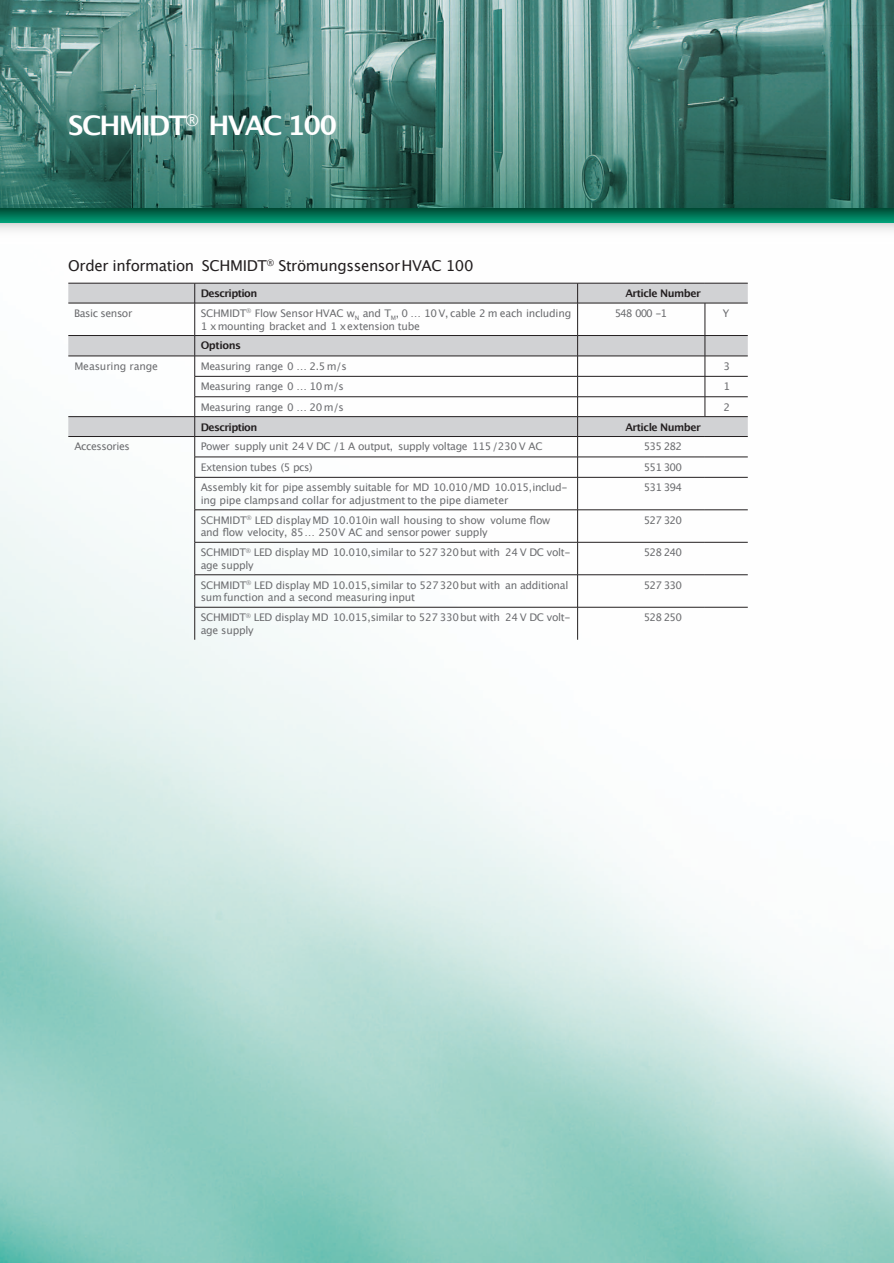
<style>
.page{position:relative;width:894px;height:1263px;background:#fff}
.page>*{position:absolute;margin:0;border:0;box-sizing:border-box;transform-origin:0 0}
.t1{font:700 27px "Lucida Grande";letter-spacing:-.065em;color:#fff}
.t2{font:15px "Lucida Grande";letter-spacing:-.025em;color:#231f20}
.t3{font:10.5px/12.6px "Lucida Grande";letter-spacing:-.025em;color:#6c6d70}
.t4{font:700 10.5px "Lucida Grande";letter-spacing:-.045em;color:#231f20}
</style>
<div class="page">
<img style="left:0;top:0;width:893px;height:25px">
<img style="left:0;top:25px;width:893px;height:183px">
<svg style="left:0;top:208px;width:893px;height:15px;background:#007556"></svg>
<img style="left:0;top:282px;width:893px;height:981px">
<svg style="left:68px;top:284px;width:679px;height:152px"></svg>
<hr style="left:194px;top:303px;width:1px;height:32px;background:#231f20">
<hr style="left:68px;top:335px;width:127px;height:1px;background:#231f20">
<hr style="left:68px;top:356px;width:127px;height:1px;background:#231f20">
<svg style="left:194px;top:336px;width:1px;height:141px"></svg>
<hr style="left:194px;top:477px;width:1px;height:33px;background:#231f20">
<hr style="left:194px;top:510px;width:1px;height:32px;background:#231f20">
<hr style="left:194px;top:542px;width:1px;height:33px;background:#231f20">
<hr style="left:194px;top:575px;width:1px;height:32px;background:#231f20">
<hr style="left:194px;top:607px;width:1px;height:33px;background:#231f20">
<hr style="left:577px;top:303px;width:1px;height:32px;background:#231f20">
<hr style="left:704px;top:303px;width:1px;height:32px;background:#231f20">
<hr style="left:195px;top:335px;width:382px;height:1px;background:#231f20">
<hr style="left:577px;top:335px;width:128px;height:1px;background:#231f20">
<hr style="left:705px;top:335px;width:42px;height:1px;background:#231f20">
<hr style="left:195px;top:356px;width:382px;height:1px;background:#231f20">
<hr style="left:577px;top:356px;width:128px;height:1px;background:#231f20">
<hr style="left:705px;top:356px;width:42px;height:1px;background:#231f20">
<hr style="left:194px;top:376px;width:383px;height:1px;background:#231f20">
<hr style="left:577px;top:376px;width:128px;height:1px;background:#231f20">
<hr style="left:705px;top:376px;width:42px;height:1px;background:#231f20">
<hr style="left:194px;top:396px;width:383px;height:1px;background:#231f20">
<hr style="left:577px;top:396px;width:128px;height:1px;background:#231f20">
<hr style="left:705px;top:396px;width:42px;height:1px;background:#231f20">
<svg style="left:704px;top:336px;width:1px;height:80px"></svg>
<hr style="left:195px;top:416px;width:382px;height:1px;background:#231f20">
<hr style="left:577px;top:416px;width:128px;height:1px;background:#231f20">
<hr style="left:705px;top:416px;width:42px;height:1px;background:#231f20">
<hr style="left:195px;top:436px;width:382px;height:1px;background:#231f20">
<hr style="left:577px;top:436px;width:128px;height:1px;background:#231f20">
<hr style="left:705px;top:436px;width:42px;height:1px;background:#231f20">
<hr style="left:194px;top:457px;width:383px;height:1px;background:#231f20">
<hr style="left:577px;top:457px;width:128px;height:1px;background:#231f20">
<svg style="left:577px;top:336px;width:1px;height:141px"></svg>
<hr style="left:705px;top:457px;width:42px;height:1px;background:#231f20">
<hr style="left:194px;top:477px;width:383px;height:1px;background:#231f20">
<hr style="left:577px;top:477px;width:128px;height:1px;background:#231f20">
<hr style="left:577px;top:477px;width:1px;height:33px;background:#231f20">
<hr style="left:705px;top:477px;width:42px;height:1px;background:#231f20">
<hr style="left:194px;top:510px;width:383px;height:1px;background:#231f20">
<hr style="left:577px;top:510px;width:128px;height:1px;background:#231f20">
<hr style="left:577px;top:510px;width:1px;height:32px;background:#231f20">
<hr style="left:705px;top:510px;width:42px;height:1px;background:#231f20">
<hr style="left:194px;top:542px;width:383px;height:1px;background:#231f20">
<hr style="left:577px;top:542px;width:128px;height:1px;background:#231f20">
<hr style="left:577px;top:542px;width:1px;height:33px;background:#231f20">
<hr style="left:705px;top:542px;width:42px;height:1px;background:#231f20">
<hr style="left:194px;top:574px;width:383px;height:1px;background:#231f20">
<hr style="left:577px;top:574px;width:128px;height:1px;background:#231f20">
<hr style="left:577px;top:575px;width:1px;height:32px;background:#231f20">
<hr style="left:705px;top:574px;width:42px;height:1px;background:#231f20">
<hr style="left:194px;top:607px;width:383px;height:1px;background:#231f20">
<hr style="left:577px;top:607px;width:128px;height:1px;background:#231f20">
<hr style="left:577px;top:607px;width:1px;height:33px;background:#231f20">
<hr style="left:705px;top:607px;width:42px;height:1px;background:#231f20">
<svg style="left:194px;top:284px;width:1px;height:19px"></svg>
<svg style="left:577px;top:284px;width:1px;height:19px"></svg>
<hr style="left:68px;top:416px;width:127px;height:1px;background:#231f20">
<hr style="left:68px;top:436px;width:127px;height:1px;background:#231f20">
<hr style="left:68px;top:283px;width:127px;height:1px;background:#231f20">
<hr style="left:195px;top:283px;width:382px;height:1px;background:#231f20">
<hr style="left:577px;top:283px;width:128px;height:1px;background:#231f20">
<hr style="left:705px;top:283px;width:42px;height:1px;background:#231f20">
<hr style="left:68px;top:303px;width:127px;height:1px;background:#231f20">
<hr style="left:195px;top:303px;width:382px;height:1px;background:#231f20">
<hr style="left:577px;top:303px;width:128px;height:1px;background:#231f20">
<hr style="left:705px;top:303px;width:42px;height:1px;background:#231f20">
<h1 class="t1" style="left:68px;top:114px;width:270px">SCHMIDT<sup>®</sup> HVAC 100</h1>
<h2 class="t2" style="left:68px;top:259px;width:407px">Order information SCHMIDT<sup>®</sup> StrömungssensorHVAC 100</h2>
<p class="t4" style="left:201px;top:289px;width:58px">Description</p>
<p class="t4" style="left:625px;top:289px;width:77px">Article Number</p>
<p class="t3" style="left:74px;top:308px;width:59px">Basic sensor</p>
<p class="t3" style="left:201px;top:308px;width:372px">SCHMIDT<sup>®</sup> Flow Sensor HVAC w<sub>N</sub> and T<sub>M</sub>, 0 … 10V, cable 2 m each including<br>1 xmounting bracket and 1 xextension tube</p>
<p class="t3" style="left:614px;top:308px;width:54px">548 000 -1</p>
<p class="t3" style="left:722px;top:308px;width:8px">Y</p>
<p class="t4" style="left:201px;top:341px;width:42px">Options</p>
<p class="t3" style="left:74px;top:360px;width:85px">Measuring range</p>
<p class="t3" style="left:201px;top:360px;width:148px">Measuring range 0 … 2.5 m/s</p>
<p class="t3" style="left:723px;top:360px;width:8px">3</p>
<p class="t3" style="left:201px;top:381px;width:145px">Measuring range 0 … 10 m/s</p>
<p class="t3" style="left:723px;top:381px;width:8px">1</p>
<p class="t3" style="left:201px;top:401px;width:145px">Measuring range 0 … 20 m/s</p>
<p class="t3" style="left:723px;top:401px;width:8px">2</p>
<p class="t4" style="left:201px;top:422px;width:58px">Description</p>
<p class="t4" style="left:625px;top:422px;width:77px">Article Number</p>
<p class="t3" style="left:74px;top:441px;width:57px">Accessories</p>
<p class="t3" style="left:201px;top:441px;width:343px">Power supply unit 24 V DC /1 A output, supply voltage 115 /230 V AC</p>
<p class="t3" style="left:643px;top:441px;width:40px">535 282</p>
<p class="t3" style="left:201px;top:461px;width:113px">Extension tubes (5 pcs)</p>
<p class="t3" style="left:643px;top:461px;width:40px">551 300</p>
<p class="t3" style="left:201px;top:482px;width:368px">Assembly kit for pipe assembly suitable for MD 10.010/MD 10.015,includ&shy;ing pipe clampsand collar for adjustment to the pipe diameter</p>
<p class="t3" style="left:643px;top:482px;width:40px">531 394</p>
<p class="t3" style="left:201px;top:514px;width:351px">SCHMIDT<sup>®</sup> LED display MD 10.010in wall housing to show volume flow and flow velocity, 85… 250V AC and sensorpower supply</p>
<p class="t3" style="left:643px;top:514px;width:40px">527 320</p>
<p class="t3" style="left:201px;top:547px;width:371px">SCHMIDT<sup>®</sup> LED display MD 10.010,similar to 527 320but with 24 V DC volt&shy;age supply</p>
<p class="t3" style="left:643px;top:547px;width:40px">528 240</p>
<p class="t3" style="left:201px;top:579px;width:369px">SCHMIDT<sup>®</sup> LED display MD 10.015,similar to 527320but with an additional sum function and a second measuring input</p>
<p class="t3" style="left:643px;top:579px;width:40px">527 330</p>
<p class="t3" style="left:201px;top:612px;width:371px">SCHMIDT<sup>®</sup> LED display MD 10.015,similar to 527 330but with 24 V DC volt&shy;age supply</p>
<p class="t3" style="left:643px;top:612px;width:40px">528 250</p>
</div>
